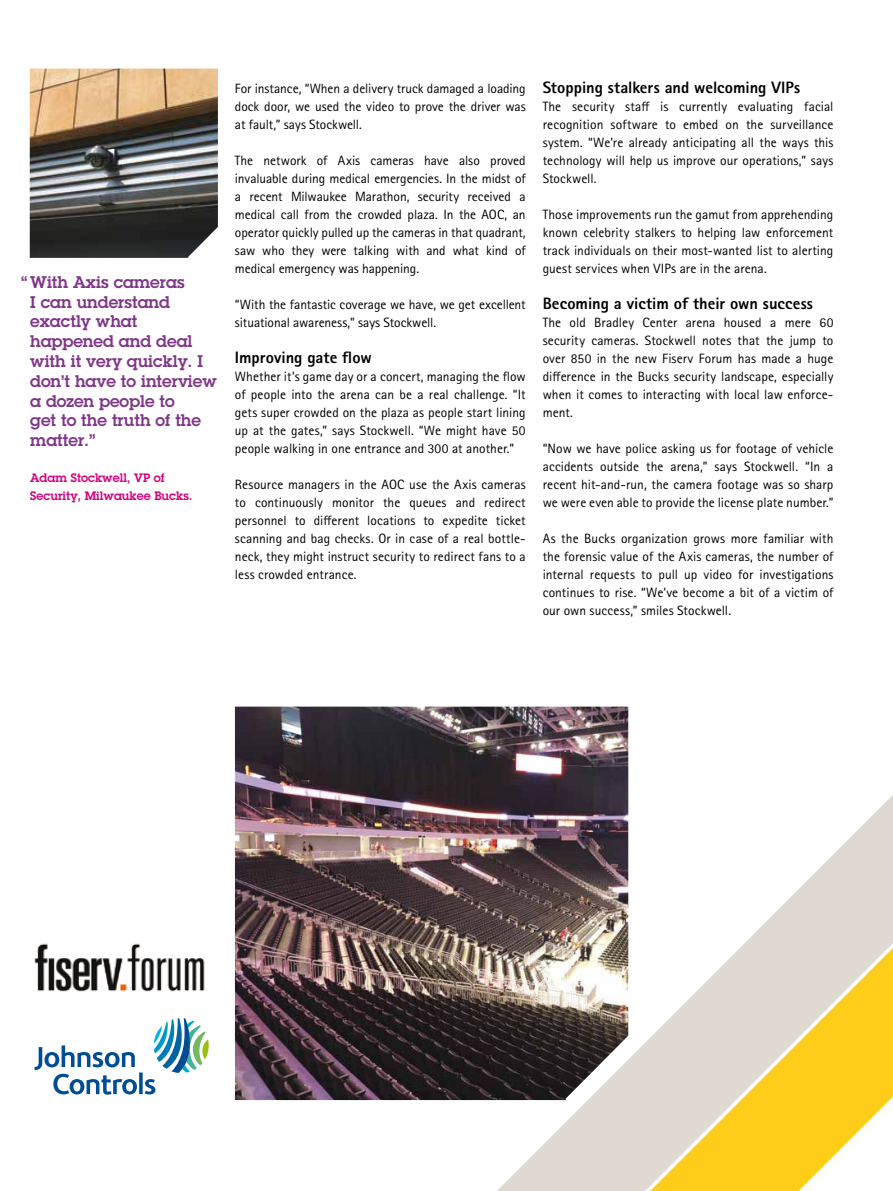
<style>
.page{position:relative;width:893px;height:1191px;background:#fff}
.page>*{position:absolute;margin:0;border:0;box-sizing:border-box;transform-origin:0 0}
.t1{font:600 16.5px/19.8px "Lubalin Graph ECG";color:#803689}
.t2{font:800 16.5px "Rotis Sans Serif Pro";color:#000}
.t3{font:13.5px/18px "Rotis Sans Serif Pro";color:#000;text-align:justify}
.t4{font:600 12px/18px "Lubalin Graph ECG";color:#d2007a}
</style>
<div class="page">
<img style="left:235px;top:706px;width:393px;height:394px">
<svg style="left:34px;top:1018px;width:175px;height:76px"></svg>
<img style="left:34px;top:943px;width:171px;height:49px">
<img style="left:30px;top:69px;width:188px;height:189px">
<svg style="left:497px;top:794px;width:396px;height:397px"></svg>
<svg style="left:637px;top:935px;width:256px;height:256px"></svg>
<p class="t1" style="left:30px;top:272px;width:188px;text-indent:-9px">“ With Axis cameras<br>I can understand exactly what happened and deal with it very quickly. I don’t have to interview a dozen people to<br>get to the truth of the matter.”</p>
<p class="t4" style="left:30px;top:469px;width:164px">Adam Stockwell, VP of<br>Security, Milwaukee Bucks.</p>
<p class="t3" style="left:235px;top:80px;width:292px">For instance, “When a delivery truck damaged a loading dock door, we used the video to prove the driver was at fault,” says Stockwell.</p>
<p class="t3" style="left:235px;top:152px;width:292px">The network of Axis cameras have also proved invaluable during medical emergencies. In the midst of a recent Milwaukee Marathon, security received a medical call from the crowded plaza. In the AOC, an operator quickly pulled up the cameras in that quadrant, saw who they were talking with and what kind of medical emergency was happening.</p>
<p class="t3" style="left:235px;top:296px;width:292px">“With the fantastic coverage we have, we get excellent situational awareness,” says Stockwell.</p>
<p class="t2" style="left:235px;top:347px;width:138px">Improving gate flow</p>
<p class="t3" style="left:235px;top:368px;width:292px">Whether it’s game day or a concert, managing the flow of people into the arena can be a real challenge. “It gets super crowded on the plaza as people start lining up at the gates,” says Stockwell. “We might have 50 people walking in one entrance and 300 at another.”</p>
<p class="t3" style="left:235px;top:476px;width:292px">Resource managers in the AOC use the Axis cameras to continuously monitor the queues and redirect personnel to different locations to expedite ticket scanning and bag checks. Or in case of a real bottle&shy;neck, they might instruct security to redirect fans to a less crowded entrance.</p>
<p class="t2" style="left:543px;top:77px;width:259px">Stopping stalkers and welcoming VIPs</p>
<p class="t3" style="left:543px;top:98px;width:292px">The security staff is currently evaluating facial recognition software to embed on the surveillance system. “We’re already anticipating all the ways this technology will help us improve our operations,” says Stockwell.</p>
<p class="t3" style="left:543px;top:206px;width:292px">Those improvements run the gamut from apprehending known celebrity stalkers to helping law enforcement track individuals on their most-wanted list to alerting guest services when VIPs are in the arena.</p>
<p class="t2" style="left:543px;top:293px;width:272px">Becoming a victim of their own success</p>
<p class="t3" style="left:543px;top:314px;width:292px">The old Bradley Center arena housed a mere 60 security cameras. Stockwell notes that the jump to over 850 in the new Fiserv Forum has made a huge difference in the Bucks security landscape, especially when it comes to interacting with local law enforce&shy;ment.</p>
<p class="t3" style="left:543px;top:440px;width:292px">“Now we have police asking us for footage of vehicle accidents outside the arena,” says Stockwell. “In a recent hit-and-run, the camera footage was so sharp we were even able to provide the license plate number.”</p>
<p class="t3" style="left:543px;top:530px;width:292px">As the Bucks organization grows more familiar with the forensic value of the Axis cameras, the number of internal requests to pull up video for investigations continues to rise. “We’ve become a bit of a victim of our own success,” smiles Stockwell.</p>
</div>
